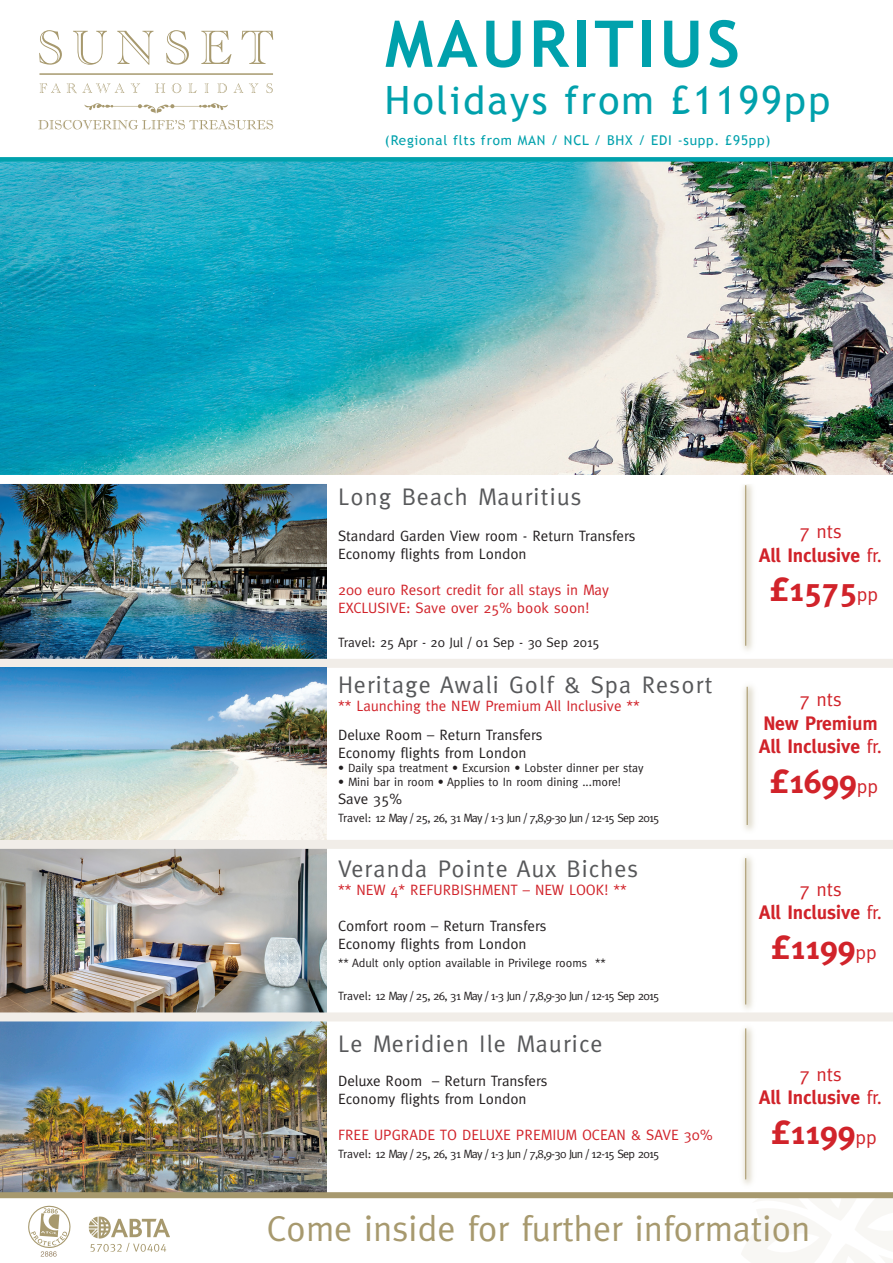
<style>
.page{position:relative;width:893px;height:1263px;background:#fff}
.page>*{position:absolute;margin:0;border:0;box-sizing:border-box;transform-origin:0 0}
.t1{font:700 64.5px "Trebuchet MS";letter-spacing:.06em;color:#00a1ac}
.t2{font:39px "Trebuchet MS";letter-spacing:.06em;color:#00a1ac}
.t3{font:36px "Meta";color:#a7996e}
.t4{font:700 33px "Meta";color:#d1232a}
.t5{font:24px "Meta";letter-spacing:.05em;color:#57585a}
.t6{font:700 19.5px/23.4px "Meta";color:#d1232a;text-align:center}
.t7{font:15px/28.5px "Meta";color:#d1232a}
.t8{font:15px "Meta";color:#231f20}
.t9{font:13.5px "Trebuchet MS";letter-spacing:.06em;color:#00a1ac}
.t10{font:13.5px "Meta";color:#231f20}
.t11{font:12px "Meta";letter-spacing:-.06em;color:#231f20}
.t12{font:12px "Meta";color:#231f20}
.s1{color:#231f20}
.s2{font-weight:400}
.s3{font-weight:400;font-size:19.5px}
</style>
<div class="page">
<img style="left:0;top:162px;width:893px;height:313px">
<svg style="left:741px;top:1198px;width:152px;height:65px"></svg>
<img style="left:0;top:484px;width:326px;height:175px">
<svg style="left:742px;top:484px;width:11px;height:167px;fill:#efece4"></svg>
<hr style="left:745px;top:485px;width:1px;height:161px;background:#a29161">
<svg style="left:743px;top:686px;width:12px;height:144px"></svg>
<hr style="left:747px;top:687px;width:1px;height:138px;background:#a29161">
<img style="left:0;top:849px;width:326px;height:343px">
<svg style="left:742px;top:856px;width:11px;height:153px;fill:#efece4"></svg>
<hr style="left:745px;top:858px;width:1px;height:146px;background:#a29161">
<svg style="left:742px;top:1027px;width:11px;height:158px;fill:#efece4"></svg>
<hr style="left:745px;top:1028px;width:1px;height:151px;background:#a29161">
<div style="left:0;top:659px;width:893px;height:9px;background:#f1ede8"></div>
<div style="left:0;top:840px;width:893px;height:9px;background:#f1ede8"></div>
<div style="left:0;top:1012px;width:893px;height:9px;background:#f1ede8"></div>
<div style="left:0;top:1192px;width:893px;height:6px;background:#a7996e"></div>
<svg style="left:38px;top:120px;width:235px;height:9px"></svg>
<svg style="left:40px;top:83px;width:21px;height:10px"></svg>
<svg style="left:67px;top:83px;width:58px;height:10px"></svg>
<svg style="left:131px;top:83px;width:9px;height:10px"></svg>
<svg style="left:155px;top:83px;width:10px;height:10px"></svg>
<svg style="left:172px;top:83px;width:9px;height:10px"></svg>
<svg style="left:188px;top:83px;width:9px;height:10px"></svg>
<svg style="left:205px;top:83px;width:4px;height:10px"></svg>
<svg style="left:217px;top:83px;width:10px;height:10px"></svg>
<svg style="left:233px;top:83px;width:10px;height:10px"></svg>
<svg style="left:249px;top:83px;width:9px;height:10px"></svg>
<svg style="left:266px;top:83px;width:7px;height:10px"></svg>
<svg style="left:39px;top:30px;width:23px;height:35px"></svg>
<svg style="left:201px;top:31px;width:30px;height:33px"></svg>
<svg style="left:242px;top:31px;width:31px;height:33px"></svg>
<svg style="left:73px;top:31px;width:34px;height:34px"></svg>
<svg style="left:117px;top:31px;width:37px;height:34px"></svg>
<svg style="left:166px;top:30px;width:23px;height:35px"></svg>
<hr style="left:39px;top:73px;width:234px;height:2px;background:#a7996e">
<svg style="left:84px;top:103px;width:144px;height:11px"></svg>
<div style="left:0;top:157px;width:893px;height:5px;background:#00a1ac"></div>
<img style="left:0;top:668px;width:326px;height:171px">
<svg style="left:29px;top:1205px;width:42px;height:51px"></svg>
<svg style="left:89px;top:1216px;width:81px;height:36px"></svg>
<p class="t1" style="left:385px;top:4px;width:357px">MAURITIUS</p>
<p class="t2" style="left:385px;top:77px;width:447px">Holidays from £1199pp</p>
<p class="t9" style="left:385px;top:132px;width:387px">(Regional flts from MAN / NCL / BHX / EDI -supp. £95pp)</p>
<p class="t5" style="left:338px;top:483px;width:245px">Long Beach Mauritius</p>
<p class="t8" style="left:338px;top:527px;width:299px">Standard Garden View room - Return Transfers</p>
<p class="t8" style="left:338px;top:545px;width:190px">Economy flights from London</p>
<p class="t7" style="left:338px;top:575px;width:272px">200 euro Resort credit for all stays in May</p>
<p class="t7" style="left:338px;top:593px;width:253px">EXCLUSIVE: Save over 25% book soon!</p>
<p class="t10" style="left:338px;top:635px;width:263px">Travel: 25 Apr - 20 Jul / 01 Sep - 30 Sep 2015</p>
<p class="t5" style="left:338px;top:671px;width:376px">Heritage Awali Golf &amp; Spa Resort</p>
<p class="t7" style="left:338px;top:691px;width:303px">** Launching the NEW Premium All Inclusive **<br><span class="s1">Deluxe Room – Return Transfers</span></p>
<p class="t8" style="left:338px;top:744px;width:190px">Economy flights from London</p>
<p class="t12" style="left:338px;top:761px;width:307px">• Daily spa treatment • Excursion • Lobster dinner per stay</p>
<p class="t12" style="left:338px;top:775px;width:284px">• Mini bar in room • Applies to In room dining ...more!</p>
<p class="t8" style="left:338px;top:790px;width:65px">Save 35%</p>
<p class="t11" style="left:338px;top:811px;width:323px">Travel: 12 May / 25, 26, 31 May / 1-3 Jun / 7,8,9-30 Jun / 12-15 Sep 2015</p>
<p class="t5" style="left:338px;top:855px;width:302px">Veranda Pointe Aux Biches</p>
<p class="t7" style="left:338px;top:876px;width:290px">** NEW 4* REFURBISHMENT – NEW LOOK! **</p>
<p class="t8" style="left:338px;top:917px;width:210px">Comfort room – Return Transfers</p>
<p class="t8" style="left:338px;top:935px;width:190px">Economy flights from London</p>
<p class="t12" style="left:338px;top:956px;width:269px">** Adult only option available in Privilege rooms **</p>
<p class="t11" style="left:338px;top:989px;width:323px">Travel: 12 May / 25, 26, 31 May / 1-3 Jun / 7,8,9-30 Jun / 12-15 Sep 2015</p>
<p class="t5" style="left:338px;top:1029px;width:266px">Le Meridien Ile Maurice</p>
<p class="t8" style="left:338px;top:1072px;width:211px">Deluxe Room – Return Transfers</p>
<p class="t8" style="left:338px;top:1090px;width:190px">Economy flights from London</p>
<p class="t7" style="left:338px;top:1120px;width:376px">FREE UPGRADE TO DELUXE PREMIUM OCEAN &amp; SAVE 30%</p>
<p class="t11" style="left:338px;top:1146px;width:323px">Travel: 12 May / 25, 26, 31 May / 1-3 Jun / 7,8,9-30 Jun / 12-15 Sep 2015</p>
<p class="t6" style="left:759px;top:520px;width:124px"><span class="s2">7 nts<br></span>All Inclusive <span class="s2">fr.</span></p>
<p class="t4" style="left:769px;top:571px;width:110px">£1575<span class="s3">pp</span></p>
<p class="t6" style="left:759px;top:688px;width:124px"><span class="s2">7 nts<br></span>New Premium<br>All Inclusive <span class="s2">fr.</span></p>
<p class="t4" style="left:769px;top:762px;width:110px">£1699<span class="s3">pp</span></p>
<p class="t6" style="left:759px;top:877px;width:124px"><span class="s2">7 nts<br></span>All Inclusive <span class="s2">fr.</span></p>
<p class="t4" style="left:771px;top:928px;width:108px">£1199<span class="s3">pp</span></p>
<p class="t6" style="left:759px;top:1062px;width:124px"><span class="s2">7 nts<br></span>All Inclusive <span class="s2">fr.</span></p>
<p class="t4" style="left:771px;top:1113px;width:108px">£1199<span class="s3">pp</span></p>
<p class="t3" style="left:267px;top:1208px;width:545px">Come inside for further information</p>
</div>
